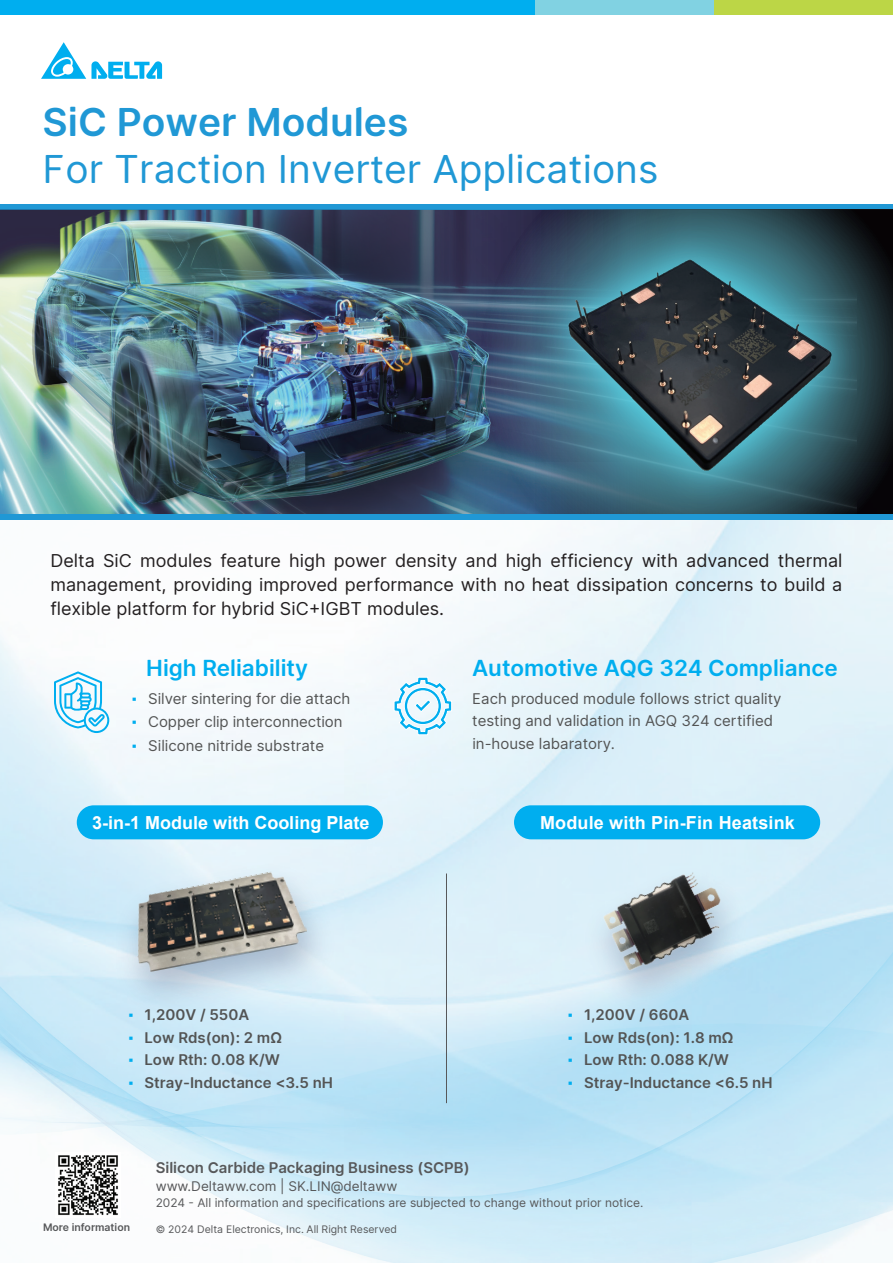
<style>
.page{position:relative;width:893px;height:1263px;background:#fff}
.page>*{position:absolute;margin:0;border:0;box-sizing:border-box;transform-origin:0 0}
.t1{font:39px "Delta Sans";color:#2098d5}
.t2{font:600 39px "Delta Sans";color:#2098d5}
.t3{font:600 22.5px "Delta Sans";color:#00aeef}
.t4{font:18px/24px "Delta Sans";color:#231f20;text-align:justify}
.t5{font:700 18px "Arial";letter-spacing:.005em;color:#fff}
.t6{font:15px/22.5px "Delta Sans";color:#535454}
.t7{font:600 15px "Delta Sans";color:#535454}
.t8{font:600 15px "Delta Sans";color:#57585a}
.t9{font:13.5px "Delta Sans";color:#57585a}
.t10{font:12px "Delta Sans";color:#57585a}
.t11{font:10.5px "Delta Sans";color:#57585a}
.t12{font:600 10.5px "Delta Sans";color:#57585a}
.s1{font-family:"Times New Roman";font-size:14.55px;color:#00aeef}
.s2{font-family:"Times New Roman";font-weight:400;font-size:14.55px;color:#00aeef}
</style>
<div class="page">
<img style="left:0;top:519px;width:893px;height:744px">
<div style="left:0;top:0;width:892px;height:15px;background:#00aeef"></div>
<div style="left:714px;top:0;width:178px;height:15px;background:#bcd646"></div>
<div style="left:535px;top:0;width:179px;height:15px;background:#81d2e2"></div>
<svg style="left:41px;top:42px;width:121px;height:37px"></svg>
<div style="left:0;top:204px;width:893px;height:5px;background:#2098d5"></div>
<img style="left:0;top:209px;width:476px;height:305px">
<div style="left:0;top:514px;width:893px;height:5px;background:#2098d5"></div>
<img style="left:476px;top:209px;width:417px;height:326px">
<img style="left:527px;top:241px;width:365px;height:243px">
<div style="left:77px;top:805px;width:306px;height:34px;background:#00aeef;border-radius:17px"></div>
<img style="left:92px;top:846px;width:260px;height:183px">
<img style="left:127px;top:867px;width:182px;height:107px">
<img style="left:546px;top:839px;width:245px;height:217px">
<img style="left:581px;top:839px;width:168px;height:161px">
<img style="left:55px;top:1152px;width:65px;height:65px">
<div style="left:514px;top:805px;width:306px;height:34px;background:#00aeef;border-radius:17px"></div>
<svg style="left:54px;top:671px;width:55px;height:62px"></svg>
<svg style="left:394px;top:677px;width:58px;height:58px"></svg>
<hr style="left:446px;top:873px;width:1px;height:230px;background:#57585a">
<h1 class="t2" style="left:43px;top:92px;width:367px">SiC Power Modules</h1>
<h1 class="t1" style="left:43px;top:140px;width:617px">For Traction Inverter Applications</h1>
<p class="t4" style="left:50px;top:548px;width:793px">Delta SiC modules feature high power density and high efficiency with advanced thermal management, providing improved performance with no heat dissipation concerns to build a flexible platform for hybrid SiC+IGBT modules.</p>
<p class="t3" style="left:146px;top:650px;width:163px">High Reliability</p>
<p class="t6" style="left:132px;top:687px;width:220px"><span class="s1">▪</span> Silver sintering for die attach</p>
<p class="t6" style="left:132px;top:710px;width:212px"><span class="s1">▪</span> Copper clip interconnection</p>
<p class="t6" style="left:132px;top:734px;width:194px"><span class="s1">▪</span> Silicone nitride substrate</p>
<p class="t3" style="left:472px;top:650px;width:367px">Automotive AQG 324 Compliance</p>
<p class="t6" style="left:472px;top:687px;width:311px">Each produced module follows strict quality testing and validation in AGQ 324 certified in-house labaratory.</p>
<p class="t5" style="left:92px;top:810px;width:279px">3-in-1 Module with Cooling Plate</p>
<p class="t5" style="left:540px;top:810px;width:256px">Module with Pin-Fin Heatsink</p>
<p class="t7" style="left:128px;top:1003px;width:122px"><span class="s2">▪</span> 1,200V / 550A</p>
<p class="t7" style="left:128px;top:1026px;width:155px"><span class="s2">▪</span> Low Rds(on): 2 mΩ</p>
<p class="t7" style="left:128px;top:1048px;width:153px"><span class="s2">▪</span> Low Rth: 0.08 K/W</p>
<p class="t7" style="left:128px;top:1071px;width:206px"><span class="s2">▪</span> Stray-Inductance &lt;3.5 nH</p>
<p class="t7" style="left:568px;top:1003px;width:123px"><span class="s2">▪</span> 1,200V / 660A</p>
<p class="t7" style="left:568px;top:1026px;width:167px"><span class="s2">▪</span> Low Rds(on): 1.8 mΩ</p>
<p class="t7" style="left:568px;top:1048px;width:163px"><span class="s2">▪</span> Low Rth: 0.088 K/W</p>
<p class="t7" style="left:568px;top:1071px;width:206px"><span class="s2">▪</span> Stray-Inductance &lt;6.5 nH</p>
<p class="t8" style="left:156px;top:1155px;width:315px">Silicon Carbide Packaging Business (SCPB)</p>
<p class="t9" style="left:156px;top:1176px;width:243px">www.Deltaww.com | SK.LIN@deltaww</p>
<p class="t10" style="left:156px;top:1194px;width:489px">2024 - All information and specifications are subjected to change without prior notice.</p>
<p class="t12" style="left:43px;top:1219px;width:89px">More information</p>
<p class="t11" style="left:156px;top:1221px;width:243px">© 2024 Delta Electronics, Inc. All Right Reserved</p>
</div>
